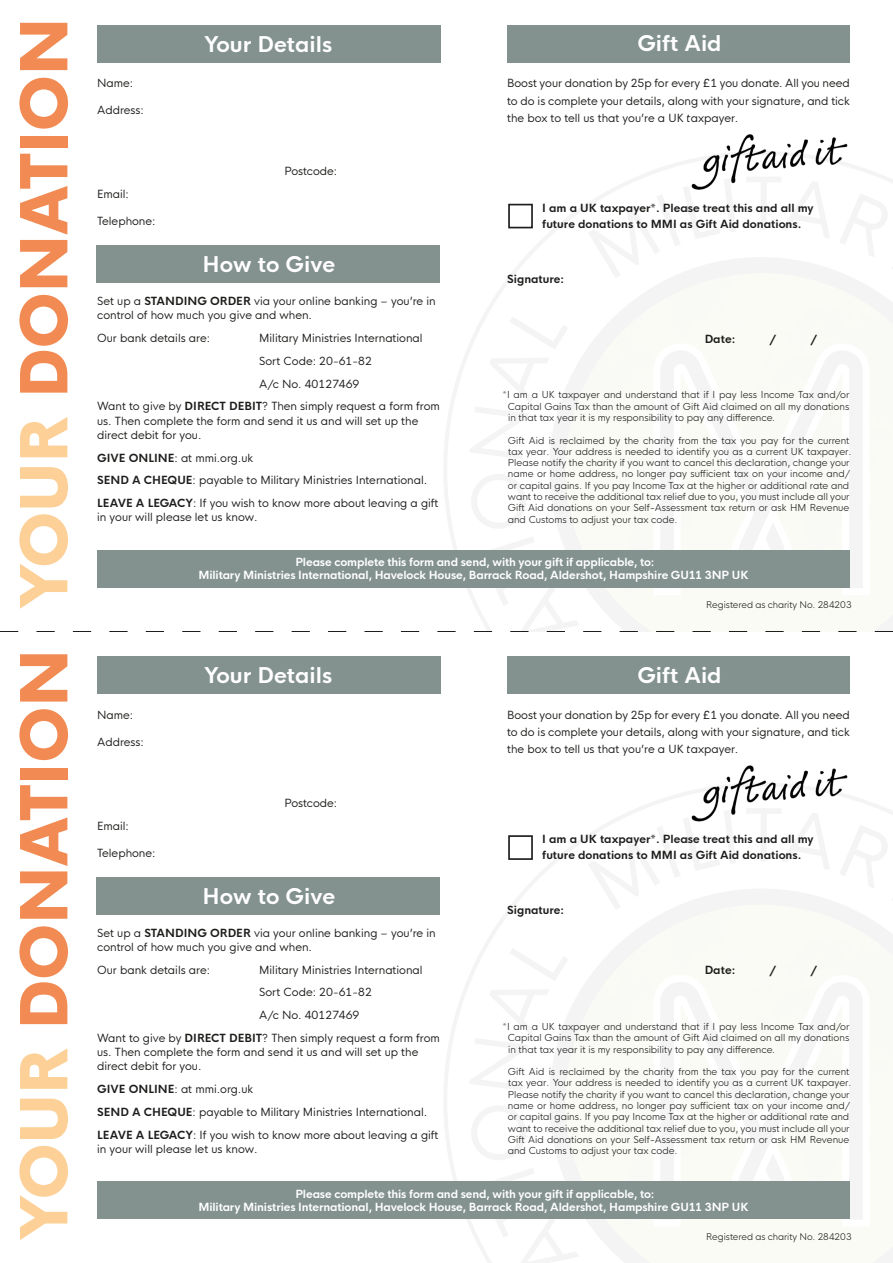
<style>
.page{position:relative;width:893px;height:1263px;background:#fff}
.page>*{position:absolute;margin:0;border:0;box-sizing:border-box;transform-origin:0 0}
.t1{font:71.25px "HK Nova";color:#1d1d1d}
.t2{font:800 63.15px "HK Nova";letter-spacing:-.01em;color:#f28b53}
.t3{font:700 21.15px "HK Nova";color:#fff}
.t4{font:10.95px/14.2px "HK Nova";color:#1d1d1b}
.t5{font:700 10.95px "HK Nova";letter-spacing:-.01em;color:#fff}
.t6{font:700 10.95px/15.8px "HK Nova";color:#1d1d1b}
.t7{font:300 9.45px/11.2px "HK Nova";color:#1d1d1b;text-align:justify}
.t8{font:300 9px "HK Nova";letter-spacing:-.005em;color:#1d1d1b}
.s1{color:#fcd097}
.s2{font-weight:700}
</style>
<div class="page">
<svg style="left:444px;top:160px;width:449px;height:471px"></svg>
<svg style="left:549px;top:257px;width:344px;height:374px"></svg>
<svg style="left:650px;top:339px;width:223px;height:259px"></svg>
<div style="left:508px;top:25px;width:342px;height:38px;background:#83928f"></div>
<img style="left:689px;top:134px;width:163px;height:82px">
<div style="left:97px;top:25px;width:343px;height:38px;background:#83928f"></div>
<div style="left:97px;top:245px;width:343px;height:38px;background:#83928f"></div>
<div style="left:509px;top:205px;width:23px;height:23px;background:#fff"></div>
<div style="left:508px;top:204px;width:25px;height:24px;border:2px solid #1d1d1b"></div>
<div style="left:97px;top:550px;width:753px;height:38px;background:#83928f"></div>
<svg style="left:0;top:631px;width:893px;height:1px"></svg>
<svg style="left:444px;top:791px;width:449px;height:472px"></svg>
<svg style="left:549px;top:888px;width:344px;height:375px"></svg>
<svg style="left:650px;top:971px;width:223px;height:259px"></svg>
<div style="left:508px;top:656px;width:342px;height:38px;background:#83928f"></div>
<img style="left:689px;top:765px;width:163px;height:82px">
<div style="left:97px;top:656px;width:343px;height:38px;background:#83928f"></div>
<div style="left:97px;top:877px;width:343px;height:38px;background:#83928f"></div>
<div style="left:509px;top:836px;width:23px;height:23px;background:#fff"></div>
<div style="left:508px;top:835px;width:25px;height:25px;border:2px solid #1d1d1b"></div>
<div style="left:97px;top:1181px;width:753px;height:38px;background:#83928f"></div>
<svg style="left:489px;top:588px;width:63px;height:18px"></svg>
<svg style="left:468px;top:471px;width:61px;height:61px"></svg>
<svg style="left:469px;top:406px;width:59px;height:53px"></svg>
<svg style="left:588px;top:178px;width:148px;height:100px"></svg>
<svg style="left:781px;top:177px;width:59px;height:61px"></svg>
<svg style="left:489px;top:1219px;width:63px;height:18px"></svg>
<svg style="left:468px;top:1102px;width:61px;height:61px"></svg>
<svg style="left:469px;top:1038px;width:59px;height:53px"></svg>
<svg style="left:588px;top:810px;width:148px;height:100px"></svg>
<svg style="left:781px;top:809px;width:59px;height:61px"></svg>
<p class="t2" style="left:-11px;top:609px;width:594px;rotate:-90deg"><span class="s1">YOUR</span> DONATION</p>
<p class="t2" style="left:-11px;top:1241px;width:594px;rotate:-90deg"><span class="s1">YOUR</span> DONATION</p>
<p class="t4" style="left:97px;top:75px;width:38px">Name:</p>
<p class="t4" style="left:97px;top:102px;width:48px">Address:</p>
<p class="t4" style="left:97px;top:186px;width:33px">Email:</p>
<p class="t4" style="left:97px;top:213px;width:60px">Telephone:</p>
<p class="t3" style="left:204px;top:25px;width:130px">Your Details</p>
<p class="t4" style="left:285px;top:163px;width:54px">Postcode:</p>
<p class="t3" style="left:203px;top:246px;width:134px">How to Give</p>
<p class="t4" style="left:97px;top:293px;width:340px">Set up a <span class="s2">STANDING ORDER</span> via your online banking – you’re in control of how much you give and when.</p>
<p class="t4" style="left:97px;top:330px;width:114px">Our bank details are:</p>
<p class="t4" style="left:259px;top:330px;width:165px">Military Ministries International</p>
<p class="t4" style="left:259px;top:353px;width:114px">Sort Code: 20-61-82</p>
<p class="t4" style="left:259px;top:375px;width:102px">A/c No. 40127469</p>
<p class="t4" style="left:97px;top:398px;width:344px">Want to give by <span class="s2">DIRECT DEBIT</span>? Then simply request a form from us. Then complete the form and send it us and will set up the direct debit for you.</p>
<p class="t4" style="left:97px;top:449px;width:158px"><span class="s2">GIVE ONLINE</span>: at mmi.org.uk</p>
<p class="t4" style="left:97px;top:472px;width:332px"><span class="s2">SEND A CHEQUE</span>: payable to Military Ministries International.</p>
<p class="t4" style="left:97px;top:495px;width:343px"><span class="s2">LEAVE A LEGACY</span>: If you wish to know more about leaving a gift in your will please let us know.</p>
<p class="t3" style="left:637px;top:25px;width:86px">Gift Aid</p>
<p class="t4" style="left:507px;top:74px;width:344px;line-height:17.2px;text-align:justify">Boost your donation by 25p for every £1 you donate. All you need to do is complete your details, along with your signature, and tick the box to tell us that you’re a UK taxpayer.</p>
<h1 class="t1" style="left:744px;top:142px;width:42px">T</h1>
<p class="t6" style="left:542px;top:199px;width:273px">I am a UK taxpayer*. Please treat this and all my future donations to MMI as Gift Aid donations.</p>
<p class="t6" style="left:507px;top:269px;width:59px">Signature:</p>
<p class="t6" style="left:705px;top:330px;width:32px">Date:</p>
<p class="t6" style="left:769px;top:330px;width:8px">/</p>
<p class="t6" style="left:810px;top:330px;width:8px">/</p>
<p class="t7" style="left:508px;top:388px;width:343px;text-indent:-5px">*I am a UK taxpayer and understand that if I pay less Income Tax and/or Capital Gains Tax than the amount of Gift Aid claimed on all my donations in that tax year it is my responsibility to pay any difference.</p>
<p class="t7" style="left:508px;top:433px;width:345px;text-align:left">Gift Aid is reclaimed by the charity from the tax you pay for the current tax year. Your address is needed to identify you as a current UK taxpayer.<br>Please notify the charity if you want to cancel this declaration, change your name or home address, no longer pay sufficient tax on your income and/ or capital gains. If you pay Income Tax at the higher or additional rate and want to receive the additional tax relief due to you, you must include all your Gift Aid donations on your Self-Assessment tax return or ask HM Revenue and Customs to adjust your tax code.</p>
<p class="t4" style="left:97px;top:706px;width:38px">Name:</p>
<p class="t4" style="left:97px;top:733px;width:48px">Address:</p>
<p class="t4" style="left:97px;top:817px;width:33px">Email:</p>
<p class="t4" style="left:97px;top:844px;width:60px">Telephone:</p>
<p class="t5" style="left:295px;top:553px;width:361px">Please complete this form and send, with your gift if applicable, to:</p>
<p class="t5" style="left:198px;top:566px;width:552px">Military Ministries International, Havelock House, Barrack Road, Aldershot, Hampshire GU11 3NP UK</p>
<p class="t8" style="left:706px;top:597px;width:147px">Registered as charity No. 284203</p>
<p class="t3" style="left:204px;top:657px;width:130px">Your Details</p>
<p class="t4" style="left:285px;top:794px;width:54px">Postcode:</p>
<p class="t3" style="left:203px;top:878px;width:134px">How to Give</p>
<p class="t3" style="left:637px;top:657px;width:86px">Gift Aid</p>
<p class="t4" style="left:507px;top:705px;width:344px;line-height:17.2px;text-align:justify">Boost your donation by 25p for every £1 you donate. All you need to do is complete your details, along with your signature, and tick the box to tell us that you’re a UK taxpayer.</p>
<h1 class="t1" style="left:744px;top:774px;width:42px">T</h1>
<p class="t6" style="left:542px;top:830px;width:273px">I am a UK taxpayer*. Please treat this and all my future donations to MMI as Gift Aid donations.</p>
<p class="t6" style="left:507px;top:901px;width:59px">Signature:</p>
<p class="t4" style="left:97px;top:924px;width:340px">Set up a <span class="s2">STANDING ORDER</span> via your online banking – you’re in control of how much you give and when.</p>
<p class="t4" style="left:97px;top:961px;width:114px">Our bank details are:</p>
<p class="t4" style="left:259px;top:961px;width:165px">Military Ministries International</p>
<p class="t4" style="left:259px;top:984px;width:114px">Sort Code: 20-61-82</p>
<p class="t4" style="left:259px;top:1007px;width:102px">A/c No. 40127469</p>
<p class="t4" style="left:97px;top:1030px;width:344px">Want to give by <span class="s2">DIRECT DEBIT</span>? Then simply request a form from us. Then complete the form and send it us and will set up the direct debit for you.</p>
<p class="t4" style="left:97px;top:1081px;width:158px"><span class="s2">GIVE ONLINE</span>: at mmi.org.uk</p>
<p class="t4" style="left:97px;top:1104px;width:332px"><span class="s2">SEND A CHEQUE</span>: payable to Military Ministries International.</p>
<p class="t4" style="left:97px;top:1126px;width:343px"><span class="s2">LEAVE A LEGACY</span>: If you wish to know more about leaving a gift in your will please let us know.</p>
<p class="t6" style="left:705px;top:961px;width:32px">Date:</p>
<p class="t6" style="left:769px;top:961px;width:8px">/</p>
<p class="t6" style="left:810px;top:961px;width:8px">/</p>
<p class="t7" style="left:508px;top:1020px;width:343px;text-indent:-5px">*I am a UK taxpayer and understand that if I pay less Income Tax and/or Capital Gains Tax than the amount of Gift Aid claimed on all my donations in that tax year it is my responsibility to pay any difference.</p>
<p class="t7" style="left:508px;top:1065px;width:345px;text-align:left">Gift Aid is reclaimed by the charity from the tax you pay for the current tax year. Your address is needed to identify you as a current UK taxpayer.<br>Please notify the charity if you want to cancel this declaration, change your name or home address, no longer pay sufficient tax on your income and/ or capital gains. If you pay Income Tax at the higher or additional rate and want to receive the additional tax relief due to you, you must include all your Gift Aid donations on your Self-Assessment tax return or ask HM Revenue and Customs to adjust your tax code.</p>
<p class="t5" style="left:295px;top:1184px;width:361px">Please complete this form and send, with your gift if applicable, to:</p>
<p class="t5" style="left:198px;top:1197px;width:552px">Military Ministries International, Havelock House, Barrack Road, Aldershot, Hampshire GU11 3NP UK</p>
<p class="t8" style="left:706px;top:1229px;width:147px">Registered as charity No. 284203</p>
</div>
